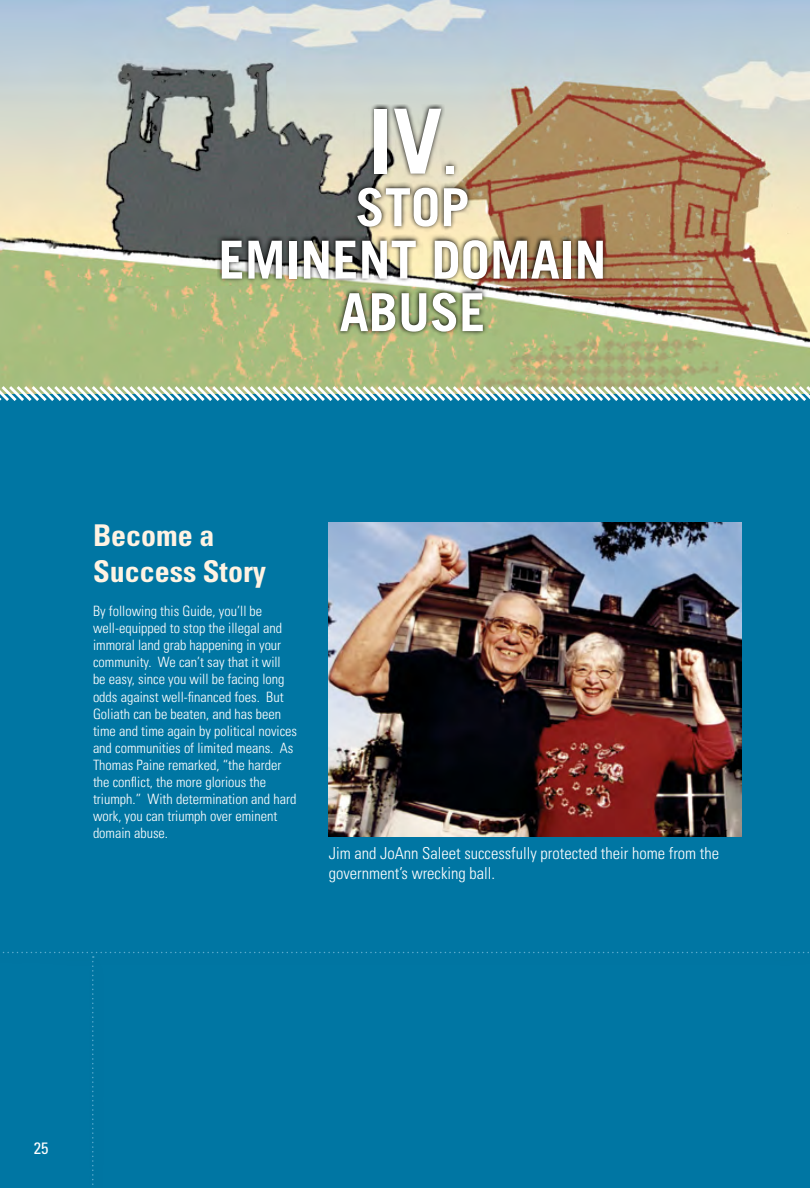
<style>
.page{position:relative;width:810px;height:1188px;background:#fff}
.page>*{position:absolute;margin:0;border:0;box-sizing:border-box;transform-origin:0 0}
.t1{font:700 90px "Trade Gothic LT Std";color:#fff}
.t2{font:700 52.5px/52.5px "Trade Gothic LT Std";color:#fff;text-align:center}
.t3{font:700 condensed 30px/36px "Univers LT Pro";color:#fff3e3}
.t4{font:300 condensed 16.5px/19.8px "Univers LT Pro";color:#fff}
.t5{font:condensed 16.5px "Univers LT Pro";color:#fff}
.t6{font:300 condensed 14.25px/17.1px "Univers LT Pro";color:#fff}
.s1{font-size:52.5px}
</style>
<div class="page">
<div style="left:0;top:373px;width:810px;height:815px;background:#0076a3"></div>
<img style="left:0;top:0;width:810px;height:383px">
<img style="left:328px;top:522px;width:413px;height:314px">
<img style="left:217px;top:104px;width:390px;height:232px">
<svg style="left:0;top:383px;width:810px;height:18px;background:#a7c5b6"></svg>
<h1 class="t1" style="left:368px;top:86px;width:91px">IV<span class="s1">.</span></h1>
<h2 class="t2" style="left:219px;top:180px;width:390px">STOP<br>EMINENT DOMAIN<br>ABUSE</h2>
<h3 class="t3" style="left:93px;top:517px;width:175px">Become a<br>Success Story</h3>
<p class="t6" style="left:93px;top:602px;width:206px">By following this Guide, you’ll be well-equipped to stop the illegal and immoral land grab happening in your community. We can’t say that it will<br>be easy, since you will be facing long odds against well-financed foes. But Goliath can be beaten, and has been time and time again by political novices and communities of limited means. As Thomas Paine remarked, “the harder the conflict, the more glorious the triumph.” With determination and hard work, you can triumph over eminent domain abuse.</p>
<p class="t4" style="left:329px;top:842px;width:392px">Jim and JoAnn Saleet successfully protected their home from the government’s wrecking ball.</p>
<p class="t5" style="left:34px;top:1138px;width:16px">25</p>
</div>
